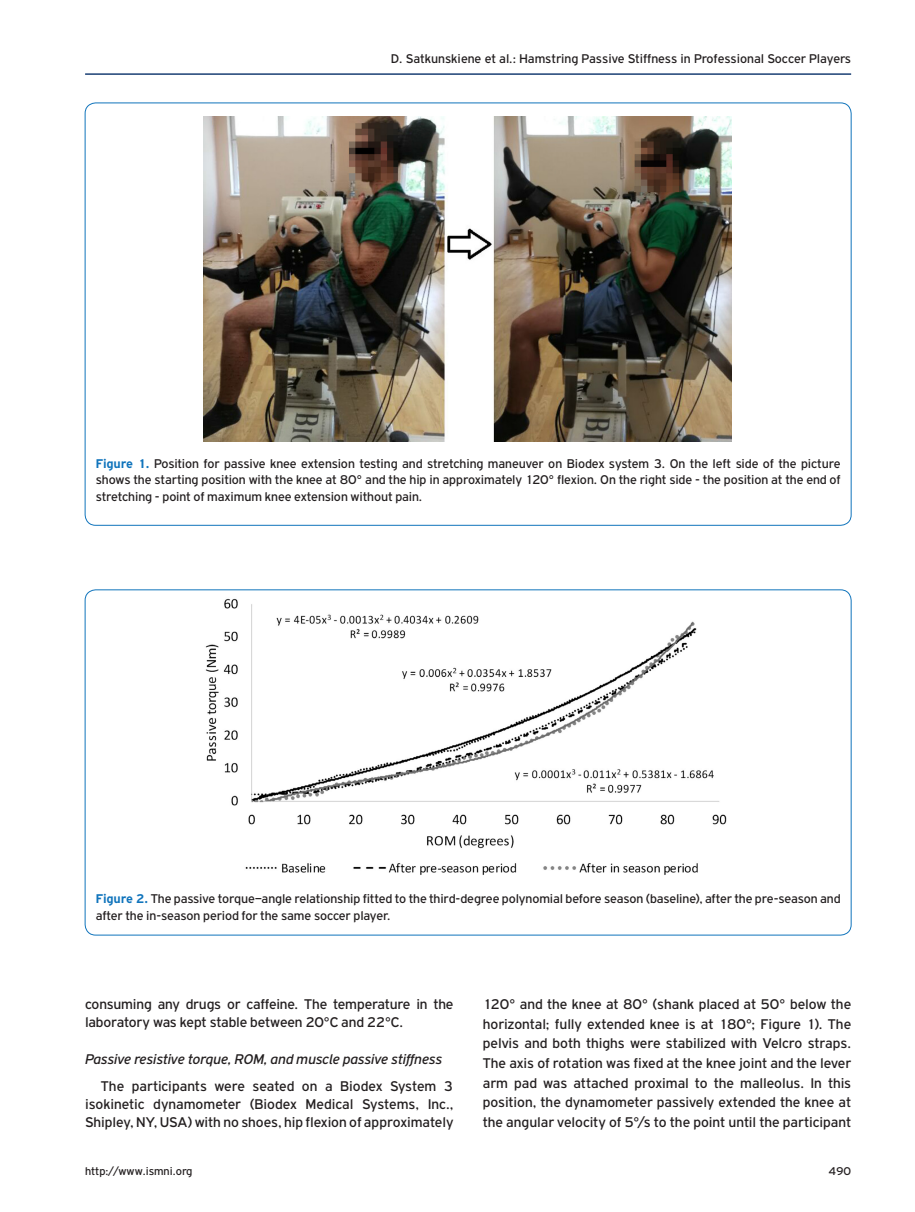
<style>
.page{position:relative;width:915px;height:1212px;background:#fff}
.page>*{position:absolute;margin:0;border:0;box-sizing:border-box;transform-origin:0 0}
.TEXT_BASIC{font:15px/19.6px "PF Highway Gothic";letter-spacing:-.005em;color:#231f20;text-align:justify}
.TITLE_ITALIC{font:italic 15px "PF Highway Gothic";letter-spacing:-.02em;color:#231f20}
.TEXT_FIGURE-TABLE{font:13.5px/16.2px "PF Highway Gothic";letter-spacing:-.005em;color:#231f20;text-align:justify}
.t1{font:12px "PF Highway Gothic";color:#231f20}
.s1{font-weight:700;color:#1074bc}
</style>
<div class="page">
<hr style="left:85px;top:73px;width:765px;height:2px;background:#1a3f74">
<img style="left:203px;top:116px;width:528px;height:326px">
<img style="left:205px;top:598px;width:522px;height:277px">
<p class="TEXT_FIGURE-TABLE" style="left:390px;top:50px;width:462px">D. Satkunskiene et al.: Hamstring Passive Stiffness in Professional Soccer Players</p>
<p class="TEXT_FIGURE-TABLE" style="left:96px;top:456px;width:746px"><span class="s1">Figure 1.</span> Position for passive knee extension testing and stretching maneuver on Biodex system 3. On the left side of the picture shows the starting position with the knee at 80° and the hip in approximately 120° flexion. On the right side - the position at the end of stretching - point of maximum knee extension without pain.</p>
<p class="TEXT_FIGURE-TABLE" style="left:96px;top:891px;width:746px"><span class="s1">Figure 2.</span> The passive torque–angle relationship fitted to the third-degree polynomial before season (baseline), after the pre-season and after the in-season period for the same soccer player.</p>
<p class="TEXT_BASIC" style="left:85px;top:995px;width:370px;line-height:18px">consuming any drugs or caffeine. The temperature in the laboratory was kept stable between 20°C and 22°C.</p>
<p class="TITLE_ITALIC" style="left:85px;top:1051px;width:358px">Passive resistive torque, ROM, and muscle passive stiffness</p>
<p class="TEXT_BASIC" style="left:85px;top:1076px;width:369px;line-height:18px;text-indent:16px">The participants were seated on a Biodex System 3 isokinetic dynamometer (Biodex Medical Systems, Inc., Shipley, NY, USA) with no shoes, hip flexion of approximately</p>
<p class="TEXT_BASIC" style="left:482px;top:994px;width:370px">120° and the knee at 80° (shank placed at 50° below the horizontal; fully extended knee is at 180°; Figure 1). The pelvis and both thighs were stabilized with Velcro straps.<br>The axis of rotation was fixed at the knee joint and the lever arm pad was attached proximal to the malleolus. In this position, the dynamometer passively extended the knee at the angular velocity of 5°/s to the point until the participant</p>
<p class="t1" style="left:85px;top:1165px;width:109px">http://www.ismni.org</p>
<p class="t1" style="left:828px;top:1165px;width:24px">490</p>
</div>
